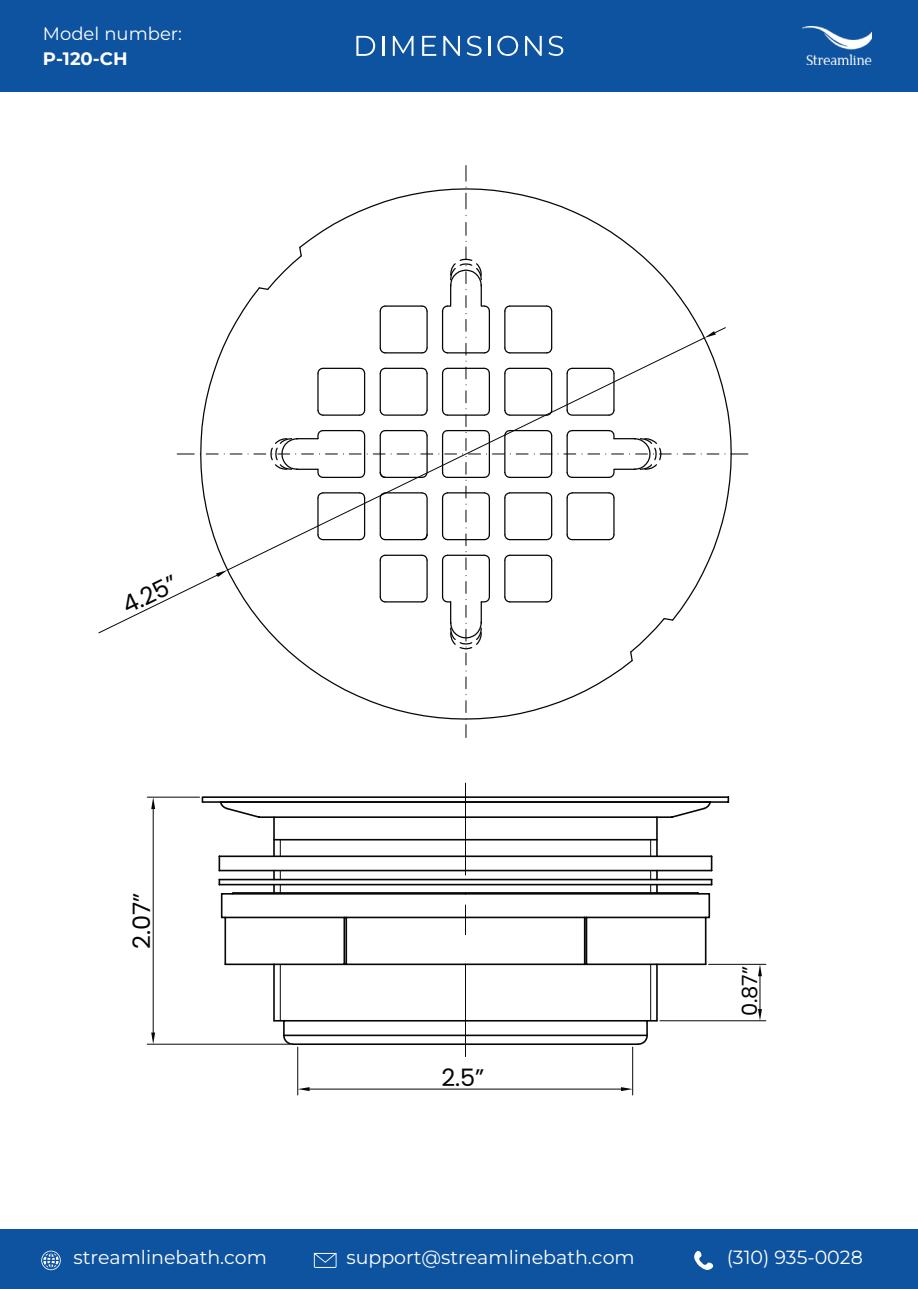
<style>
.page{position:relative;width:918px;height:1289px;background:#fff}
.page>*{position:absolute;margin:0;border:0;box-sizing:border-box;transform-origin:0 0}
.t1{font:24px "Poppins";color:#040503}
.t2{font:21px "Poppins";color:#040503}
.t3{font:19.05px "Montserrat";color:#fff}
.t4{font:18px "Montserrat";color:#fff}
.t5{font:100 18px "Montserrat";color:#fff}
</style>
<div class="page">
<div style="left:0;top:0;width:918px;height:92px;background:#0e53a0"></div>
<svg style="left:356px;top:36px;width:19px;height:20px"></svg>
<hr style="left:382px;top:36px;width:2px;height:20px;background:#fff">
<svg style="left:393px;top:36px;width:21px;height:20px"></svg>
<svg style="left:422px;top:36px;width:14px;height:20px"></svg>
<svg style="left:443px;top:36px;width:17px;height:20px"></svg>
<svg style="left:467px;top:36px;width:15px;height:20px"></svg>
<hr style="left:488px;top:36px;width:2px;height:20px;background:#fff">
<svg style="left:497px;top:36px;width:21px;height:20px"></svg>
<svg style="left:525px;top:36px;width:17px;height:20px"></svg>
<svg style="left:548px;top:36px;width:15px;height:20px"></svg>
<div style="left:0;top:1228px;width:918px;height:60px;background:#0e53a0"></div>
<svg style="left:694px;top:1251px;width:20px;height:19px"></svg>
<svg style="left:314px;top:1253px;width:23px;height:14px"></svg>
<svg style="left:41px;top:1250px;width:20px;height:19px"></svg>
<img style="left:803px;top:27px;width:68px;height:38px">
<svg style="left:232px;top:288px;width:399px;height:432px"></svg>
<svg style="left:300px;top:188px;width:432px;height:321px"></svg>
<svg style="left:466px;top:165px;width:1px;height:16px"></svg>
<svg style="left:466px;top:187px;width:1px;height:22px"></svg>
<svg style="left:726px;top:453px;width:22px;height:1px"></svg>
<svg style="left:503px;top:633px;width:149px;height:29px"></svg>
<svg style="left:258px;top:246px;width:357px;height:81px"></svg>
<svg style="left:266px;top:254px;width:37px;height:37px"></svg>
<hr style="left:385px;top:305px;width:37px;height:2px;background:#040503">
<hr style="left:510px;top:305px;width:37px;height:2px;background:#040503">
<svg style="left:466px;top:222px;width:1px;height:13px"></svg>
<svg style="left:441px;top:241px;width:50px;height:86px"></svg>
<svg style="left:441px;top:633px;width:50px;height:55px"></svg>
<svg style="left:466px;top:694px;width:1px;height:18px"></svg>
<svg style="left:466px;top:718px;width:1px;height:19px"></svg>
<svg style="left:98px;top:327px;width:628px;height:306px"></svg>
<svg style="left:227px;top:337px;width:478px;height:233px"></svg>
<svg style="left:704px;top:331px;width:12px;height:7px"></svg>
<svg style="left:216px;top:570px;width:12px;height:7px"></svg>
<hr style="left:465px;top:796px;width:263px;height:1px;background:#040503">
<hr style="left:202px;top:801px;width:526px;height:1px;background:#040503">
<hr style="left:465px;top:783px;width:1px;height:91px;background:#040503">
<hr style="left:465px;top:964px;width:1px;height:92px;background:#040503">
<svg style="left:219px;top:801px;width:493px;height:244px"></svg>
<svg style="left:280px;top:839px;width:1px;height:17px"></svg>
<hr style="left:280px;top:964px;width:1px;height:56px;background:#040503">
<hr style="left:273px;top:964px;width:2px;height:56px;background:#040503">
<svg style="left:273px;top:870px;width:8px;height:22px"></svg>
<hr style="left:273px;top:817px;width:2px;height:39px;background:#040503">
<svg style="left:282px;top:1033px;width:13px;height:12px"></svg>
<svg style="left:636px;top:1033px;width:13px;height:12px"></svg>
<svg style="left:702px;top:801px;width:10px;height:9px"></svg>
<svg style="left:201px;top:796px;width:266px;height:14px"></svg>
<hr style="left:284px;top:1034px;width:363px;height:1px;background:#040503">
<hr style="left:225px;top:963px;width:240px;height:1px;background:#040503">
<hr style="left:222px;top:916px;width:243px;height:2px;background:#040503">
<hr style="left:222px;top:892px;width:243px;height:2px;background:#040503">
<hr style="left:345px;top:917px;width:2px;height:47px;background:#040503">
<hr style="left:344px;top:917px;width:1px;height:47px;background:#040503">
<hr style="left:224px;top:917px;width:2px;height:47px;background:#040503">
<hr style="left:221px;top:893px;width:2px;height:24px;background:#040503">
<svg style="left:230px;top:890px;width:5px;height:5px"></svg>
<hr style="left:147px;top:796px;width:53px;height:1px;background:#040503">
<hr style="left:147px;top:1043px;width:143px;height:1px;background:#040503">
<hr style="left:153px;top:809px;width:1px;height:223px;background:#040503">
<svg style="left:151px;top:797px;width:4px;height:12px"></svg>
<svg style="left:151px;top:1032px;width:4px;height:12px"></svg>
<hr style="left:297px;top:1046px;width:1px;height:48px;background:#040503">
<hr style="left:632px;top:1046px;width:1px;height:48px;background:#040503">
<hr style="left:310px;top:1088px;width:311px;height:1px;background:#040503">
<svg style="left:298px;top:1086px;width:12px;height:4px"></svg>
<svg style="left:621px;top:1086px;width:12px;height:4px"></svg>
<hr style="left:660px;top:1020px;width:106px;height:1px;background:#040503">
<hr style="left:709px;top:963px;width:57px;height:1px;background:#040503">
<hr style="left:760px;top:976px;width:1px;height:32px;background:#040503">
<svg style="left:758px;top:1008px;width:4px;height:12px"></svg>
<svg style="left:758px;top:964px;width:4px;height:12px"></svg>
<p class="t4" style="left:43px;top:21px;width:141px">Model number:</p>
<p class="t5" style="left:43px;top:46px;width:86px">P-120-CH</p>
<p class="t1" style="left:118px;top:594px;width:60px;rotate:-26deg">4.25”</p>
<p class="t1" style="left:128px;top:948px;width:58px;rotate:-90deg">2.07”</p>
<p class="t1" style="left:441px;top:1063px;width:45px">2.5”</p>
<p class="t2" style="left:738px;top:1016px;width:52px;rotate:-90deg">0.87”</p>
<p class="t3" style="left:73px;top:1243px;width:195px">streamlinebath.com</p>
<p class="t3" style="left:346px;top:1243px;width:290px">support@streamlinebath.com</p>
<p class="t3" style="left:727px;top:1243px;width:138px">(310) 935-0028</p>
</div>
